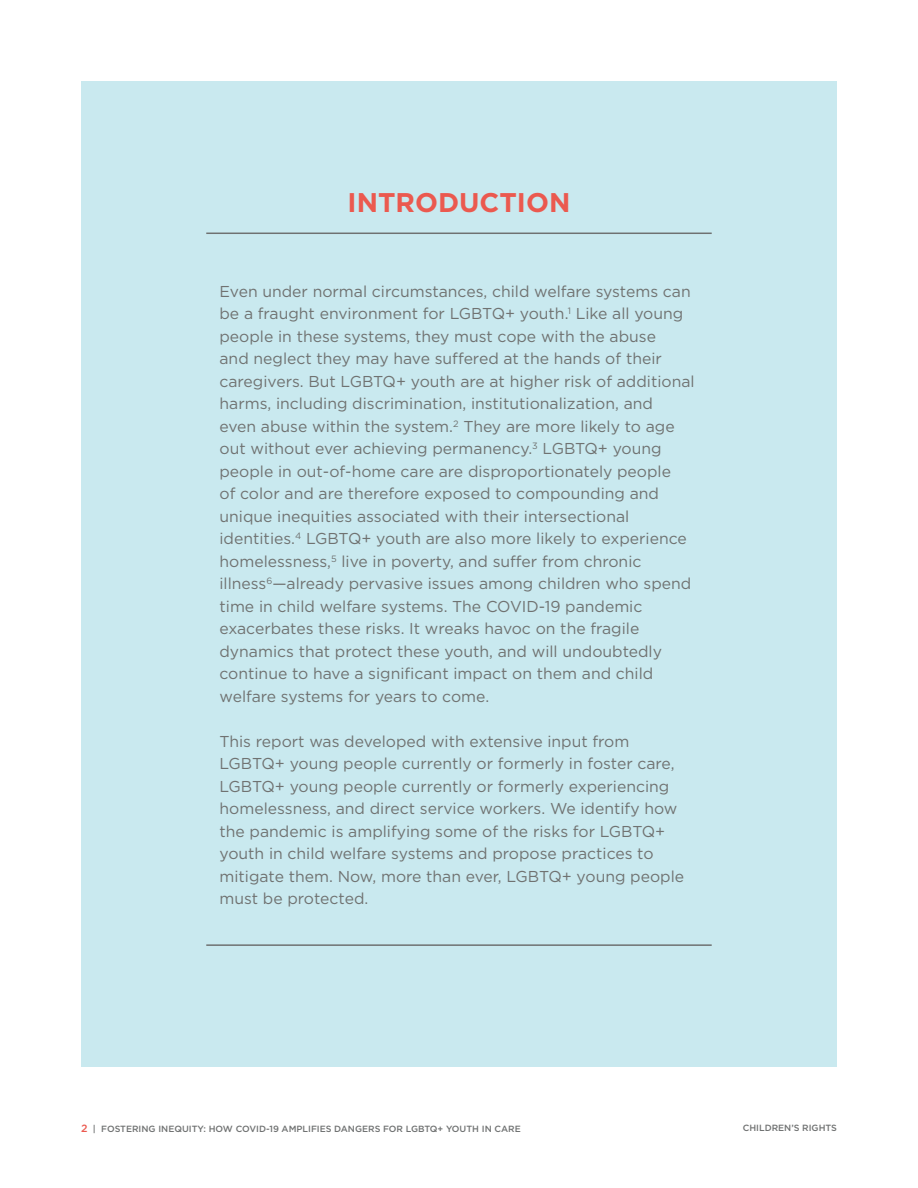
<style>
.page{position:relative;width:918px;height:1188px;background:#fff}
.page>*{position:absolute;margin:0;border:0;box-sizing:border-box;transform-origin:0 0}
.t1{font:700 27px "Gotham";color:#eb594f}
.t2{font:15.75px/22.5px "Gotham";color:#707271}
.t3{font:500 9px "Gotham";color:#6f7171}
.s1{font-size:10.5px;color:#eb594f}
</style>
<div class="page">
<div style="left:81px;top:81px;width:756px;height:985px;background:#c9e9ef"></div>
<hr style="left:206px;top:233px;width:506px;height:1px;background:#6f7171">
<hr style="left:206px;top:944px;width:506px;height:2px;background:#6f7171">
<h1 class="t1" style="left:348px;top:187px;width:224px">INTRODUCTION</h1>
<p class="t2" style="left:220px;top:280px;width:477px">Even under normal circumstances, child welfare systems can be a fraught environment for LGBTQ+ youth.<sup>1</sup> Like all young people in these systems, they must cope with the abuse<br>and neglect they may have suffered at the hands of their caregivers. But LGBTQ+ youth are at higher risk of additional harms, including discrimination, institutionalization, and<br>even abuse within the system.<sup>2</sup> They are more likely to age out without ever achieving permanency.<sup>3</sup> LGBTQ+ young people in out-of-home care are disproportionately people<br>of color and are therefore exposed to compounding and unique inequities associated with their intersectional identities.<sup>4</sup> LGBTQ+ youth are also more likely to experience homelessness,<sup>5</sup> live in poverty, and suffer from chronic illness<sup>6</sup>—already pervasive issues among children who spend time in child welfare systems. The COVID-19 pandemic exacerbates these risks. It wreaks havoc on the fragile dynamics that protect these youth, and will undoubtedly continue to have a significant impact on them and child welfare systems for years to come.</p>
<p class="t2" style="left:220px;top:730px;width:466px">This report was developed with extensive input from LGBTQ+ young people currently or formerly in foster care, LGBTQ+ young people currently or formerly experiencing homelessness, and direct service workers. We identify how the pandemic is amplifying some of the risks for LGBTQ+ youth in child welfare systems and propose practices to mitigate them. Now, more than ever, LGBTQ+ young people must be protected.</p>
<p class="t3" style="left:81px;top:1123px;width:441px"><span class="s1">2</span> | FOSTERING INEQUITY: HOW COVID-19 AMPLIFIES DANGERS FOR LGBTQ+ YOUTH IN CARE</p>
<p class="t3" style="left:743px;top:1123px;width:96px">CHILDREN’S RIGHTS</p>
</div>
